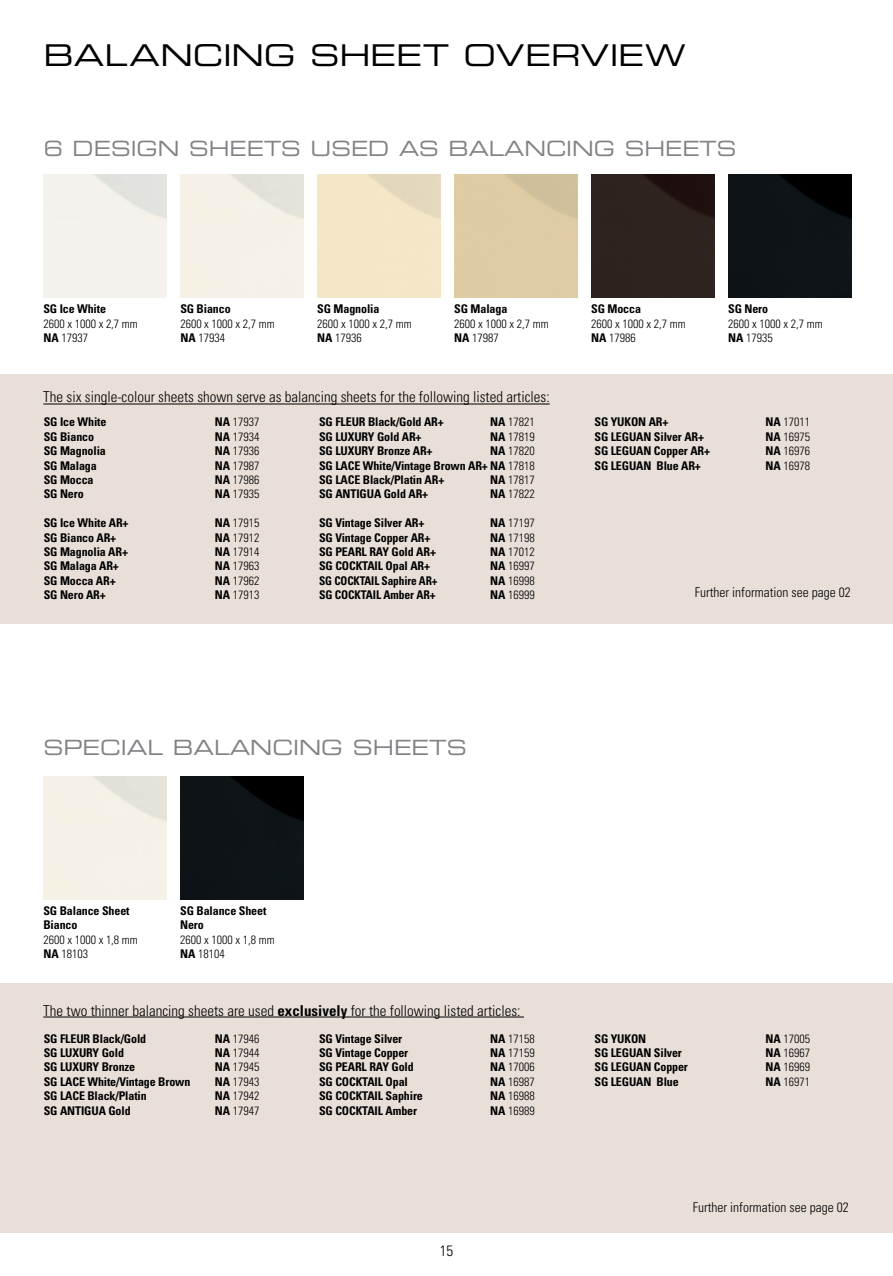
<style>
.page{position:relative;width:893px;height:1276px;background:#fff}
.page>*{position:absolute;margin:0;border:0;box-sizing:border-box;transform-origin:0 0}
.t1{font:30px "Eurostile Extended Two";color:#000}
.t2{font:21px "Eurostile Extended Two";color:#808285;scale:.95 1}
.t3{font:21px "Eurostile Extended Two";color:#808285}
.t4{font:300 condensed 15px "Univers";color:#000}
.t5{font:300 condensed 15px "Univers LT Std";color:#000}
.t6{font:300 condensed 13.5px "Univers LT Std";color:#000}
.t7{font:700 condensed 12px/14.4px "Univers";letter-spacing:-.01em;color:#000}
.t8{font:300 condensed 12px/14.4px "Univers";color:#000}
.t9{font:700 condensed 12px "Univers";letter-spacing:-.01em;color:#000;scale:.94 1}
.s1{font-weight:700}
.s2{font-weight:300}
</style>
<div class="page">
<div style="left:0;top:374px;width:893px;height:249px;background:#e8dfd9"></div>
<div style="left:0;top:983px;width:893px;height:250px;background:#e8dfd9"></div>
<img style="left:180px;top:776px;width:123px;height:124px">
<img style="left:591px;top:174px;width:123px;height:123px">
<img style="left:728px;top:174px;width:123px;height:123px">
<hr style="left:43px;top:403px;width:507px;height:1px;background:#000">
<hr style="left:43px;top:1016px;width:481px;height:1px;background:#000">
<h1 class="t1" style="left:43px;top:35px;width:643px">BALANCING SHEET OVERVIEW</h1>
<h2 class="t2" style="left:44px;top:134px;width:731px">6 DESIGN SHEETS USED AS BALANCING SHEETS</h2>
<p class="t7" style="left:43px;top:302px;width:64px">SG Ice White</p>
<p class="t8" style="left:43px;top:316px;width:96px">2600 x 1000 x 2,7 mm<br><span class="s1">NA</span> 17937</p>
<p class="t7" style="left:180px;top:302px;width:52px">SG Bianco</p>
<p class="t8" style="left:180px;top:316px;width:96px">2600 x 1000 x 2,7 mm<br><span class="s1">NA</span> 17934</p>
<p class="t7" style="left:317px;top:302px;width:64px">SG Magnolia</p>
<p class="t8" style="left:317px;top:316px;width:96px">2600 x 1000 x 2,7 mm<br><span class="s1">NA</span> 17936</p>
<p class="t7" style="left:454px;top:302px;width:55px">SG Malaga</p>
<p class="t8" style="left:454px;top:316px;width:96px">2600 x 1000 x 2,7 mm<br><span class="s1">NA</span> 17987</p>
<p class="t4" style="left:43px;top:388px;width:508px">The six single-colour sheets shown serve as balancing sheets for the following listed articles:</p>
<p class="t7" style="left:44px;top:415px;width:64px">SG Ice White</p>
<p class="t8" style="left:215px;top:415px;width:46px"><span class="s1">NA</span> 17937</p>
<p class="t7" style="left:44px;top:429px;width:52px">SG Bianco</p>
<p class="t8" style="left:215px;top:429px;width:46px"><span class="s1">NA</span> 17934</p>
<p class="t7" style="left:44px;top:444px;width:64px">SG Magnolia</p>
<p class="t8" style="left:215px;top:444px;width:46px"><span class="s1">NA</span> 17936</p>
<p class="t7" style="left:44px;top:458px;width:55px">SG Malaga</p>
<p class="t8" style="left:215px;top:458px;width:46px"><span class="s1">NA</span> 17987</p>
<p class="t7" style="left:44px;top:472px;width:51px">SG Mocca</p>
<p class="t8" style="left:215px;top:472px;width:46px"><span class="s1">NA</span> 17986</p>
<p class="t7" style="left:44px;top:487px;width:41px">SG Nero</p>
<p class="t8" style="left:215px;top:487px;width:46px"><span class="s1">NA</span> 17935</p>
<p class="t7" style="left:44px;top:516px;width:86px">SG Ice White AR+</p>
<p class="t8" style="left:215px;top:516px;width:46px"><span class="s1">NA</span> 17915</p>
<p class="t7" style="left:44px;top:530px;width:74px">SG Bianco AR+</p>
<p class="t8" style="left:215px;top:530px;width:46px"><span class="s1">NA</span> 17912</p>
<p class="t7" style="left:44px;top:544px;width:86px">SG Magnolia AR+</p>
<p class="t8" style="left:215px;top:544px;width:46px"><span class="s1">NA</span> 17914</p>
<p class="t7" style="left:44px;top:559px;width:77px">SG Malaga AR+</p>
<p class="t8" style="left:215px;top:559px;width:46px"><span class="s1">NA</span> 17963</p>
<p class="t7" style="left:44px;top:573px;width:74px">SG Mocca AR+</p>
<p class="t8" style="left:215px;top:573px;width:46px"><span class="s1">NA</span> 17962</p>
<p class="t7" style="left:44px;top:588px;width:64px">SG Nero AR+</p>
<p class="t8" style="left:215px;top:588px;width:46px"><span class="s1">NA</span> 17913</p>
<p class="t7" style="left:319px;top:415px;width:126px">SG FLEUR Black/Gold AR+</p>
<p class="t8" style="left:490px;top:415px;width:46px"><span class="s1">NA</span> 17821</p>
<p class="t7" style="left:319px;top:429px;width:104px">SG LUXURY Gold AR+</p>
<p class="t8" style="left:490px;top:429px;width:46px"><span class="s1">NA</span> 17819</p>
<p class="t7" style="left:319px;top:444px;width:115px">SG LUXURY Bronze AR+</p>
<p class="t7" style="left:319px;top:444px;width:217px;text-align:justify;text-indent:171px">NA <span class="s2">17820<br></span>SG LACE White/Vintage Brown AR+ NA <span class="s2">17818<br></span>SG LACE Black/Platin AR+</p>
<p class="t8" style="left:490px;top:472px;width:46px"><span class="s1">NA</span> 17817</p>
<p class="t7" style="left:319px;top:487px;width:111px">SG ANTIGUA Gold AR+</p>
<p class="t8" style="left:490px;top:487px;width:46px"><span class="s1">NA</span> 17822</p>
<p class="t7" style="left:319px;top:516px;width:107px">SG Vintage Silver AR+</p>
<p class="t8" style="left:490px;top:516px;width:46px"><span class="s1">NA</span> 17197</p>
<p class="t7" style="left:319px;top:530px;width:113px">SG Vintage Copper AR+</p>
<p class="t8" style="left:490px;top:530px;width:46px"><span class="s1">NA</span> 17198</p>
<p class="t7" style="left:319px;top:544px;width:118px">SG PEARL RAY Gold AR+</p>
<p class="t8" style="left:490px;top:544px;width:46px"><span class="s1">NA</span> 17012</p>
<p class="t7" style="left:319px;top:559px;width:113px">SG COCKTAIL Opal AR+</p>
<p class="t8" style="left:490px;top:559px;width:46px"><span class="s1">NA</span> 16997</p>
<p class="t9" style="left:319px;top:573px;width:127px">SG COCKTAIL Saphire AR+</p>
<p class="t8" style="left:490px;top:573px;width:46px"><span class="s1">NA</span> 16998</p>
<p class="t7" style="left:319px;top:588px;width:118px">SG COCKTAIL Amber AR+</p>
<p class="t8" style="left:490px;top:588px;width:46px"><span class="s1">NA</span> 16999</p>
<p class="t7" style="left:591px;top:302px;width:51px">SG Mocca</p>
<p class="t8" style="left:591px;top:316px;width:96px">2600 x 1000 x 2,7 mm<br><span class="s1">NA</span> 17986</p>
<p class="t7" style="left:728px;top:302px;width:41px">SG Nero</p>
<p class="t8" style="left:728px;top:316px;width:96px">2600 x 1000 x 2,7 mm<br><span class="s1">NA</span> 17935</p>
<p class="t7" style="left:594px;top:415px;width:76px">SG YUKON AR+</p>
<p class="t8" style="left:765px;top:415px;width:46px"><span class="s1">NA</span> 17011</p>
<p class="t7" style="left:594px;top:429px;width:111px">SG LEGUAN Silver AR+</p>
<p class="t8" style="left:765px;top:429px;width:46px"><span class="s1">NA</span> 16975</p>
<p class="t7" style="left:594px;top:444px;width:117px">SG LEGUAN Copper AR+</p>
<p class="t8" style="left:765px;top:444px;width:46px"><span class="s1">NA</span> 16976</p>
<p class="t7" style="left:594px;top:458px;width:108px">SG LEGUAN Blue AR+</p>
<p class="t8" style="left:765px;top:458px;width:46px"><span class="s1">NA</span> 16978</p>
<p class="t6" style="left:695px;top:584px;width:157px">Further information see page 02</p>
<h2 class="t3" style="left:43px;top:733px;width:425px">SPECIAL BALANCING SHEETS</h2>
<p class="t7" style="left:43px;top:903px;width:88px">SG Balance Sheet<br>Bianco</p>
<p class="t8" style="left:43px;top:932px;width:96px">2600 x 1000 x 1,8 mm<br><span class="s1">NA</span> 18103</p>
<p class="t7" style="left:180px;top:903px;width:88px">SG Balance Sheet<br>Nero</p>
<p class="t8" style="left:180px;top:932px;width:96px">2600 x 1000 x 1,8 mm<br><span class="s1">NA</span> 18104</p>
<p class="t4" style="left:43px;top:1001px;width:479px">The two thinner balancing sheets are used <span class="s1">exclusively</span> for the following listed articles:</p>
<p class="t7" style="left:44px;top:1031px;width:104px">SG FLEUR Black/Gold</p>
<p class="t8" style="left:215px;top:1031px;width:46px"><span class="s1">NA</span> 17946</p>
<p class="t7" style="left:44px;top:1045px;width:82px">SG LUXURY Gold</p>
<p class="t8" style="left:215px;top:1045px;width:46px"><span class="s1">NA</span> 17944</p>
<p class="t7" style="left:44px;top:1060px;width:93px">SG LUXURY Bronze</p>
<p class="t8" style="left:215px;top:1060px;width:46px"><span class="s1">NA</span> 17945</p>
<p class="t7" style="left:44px;top:1074px;width:148px">SG LACE White/Vintage Brown</p>
<p class="t8" style="left:215px;top:1074px;width:46px"><span class="s1">NA</span> 17943</p>
<p class="t7" style="left:44px;top:1088px;width:105px">SG LACE Black/Platin</p>
<p class="t8" style="left:215px;top:1088px;width:46px"><span class="s1">NA</span> 17942</p>
<p class="t7" style="left:44px;top:1103px;width:88px">SG ANTIGUA Gold</p>
<p class="t8" style="left:215px;top:1103px;width:46px"><span class="s1">NA</span> 17947</p>
<p class="t7" style="left:319px;top:1031px;width:85px">SG Vintage Silver</p>
<p class="t8" style="left:490px;top:1031px;width:46px"><span class="s1">NA</span> 17158</p>
<p class="t7" style="left:319px;top:1045px;width:91px">SG Vintage Copper</p>
<p class="t8" style="left:490px;top:1045px;width:46px"><span class="s1">NA</span> 17159</p>
<p class="t7" style="left:319px;top:1060px;width:96px">SG PEARL RAY Gold</p>
<p class="t8" style="left:490px;top:1060px;width:46px"><span class="s1">NA</span> 17006</p>
<p class="t7" style="left:319px;top:1074px;width:90px">SG COCKTAIL Opal</p>
<p class="t8" style="left:490px;top:1074px;width:46px"><span class="s1">NA</span> 16987</p>
<p class="t7" style="left:319px;top:1088px;width:105px">SG COCKTAIL Saphire</p>
<p class="t8" style="left:490px;top:1088px;width:46px"><span class="s1">NA</span> 16988</p>
<p class="t7" style="left:319px;top:1103px;width:100px">SG COCKTAIL Amber</p>
<p class="t8" style="left:490px;top:1103px;width:46px"><span class="s1">NA</span> 16989</p>
<p class="t5" style="left:440px;top:1242px;width:15px">15</p>
<p class="t7" style="left:594px;top:1031px;width:53px">SG YUKON</p>
<p class="t8" style="left:765px;top:1031px;width:46px"><span class="s1">NA</span> 17005</p>
<p class="t7" style="left:594px;top:1045px;width:89px">SG LEGUAN Silver</p>
<p class="t8" style="left:765px;top:1045px;width:46px"><span class="s1">NA</span> 16967</p>
<p class="t7" style="left:594px;top:1060px;width:95px">SG LEGUAN Copper</p>
<p class="t8" style="left:765px;top:1060px;width:46px"><span class="s1">NA</span> 16969</p>
<p class="t7" style="left:594px;top:1074px;width:86px">SG LEGUAN Blue</p>
<p class="t8" style="left:765px;top:1074px;width:46px"><span class="s1">NA</span> 16971</p>
<p class="t6" style="left:693px;top:1199px;width:157px">Further information see page 02</p>
</div>
